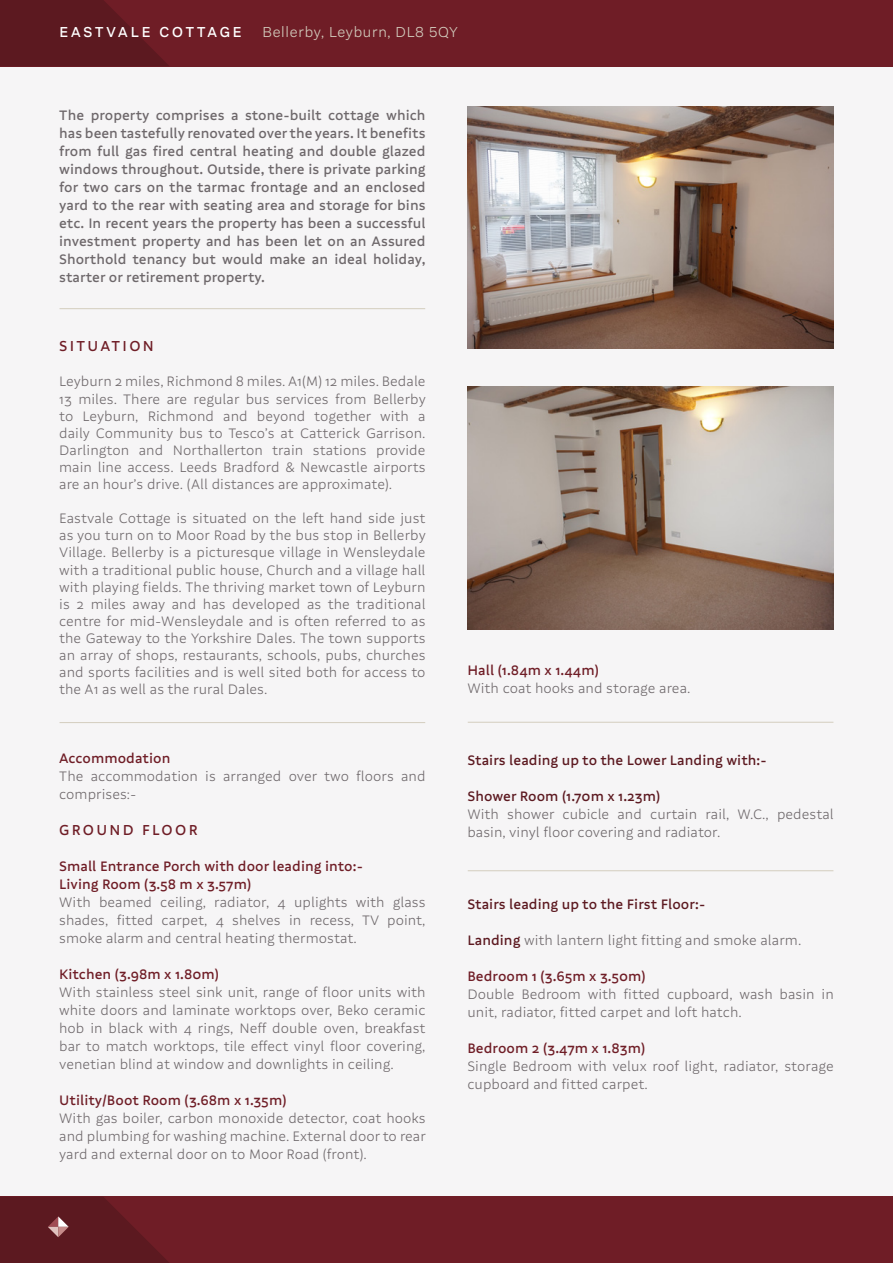
<style>
.page{position:relative;width:893px;height:1263px;background:#fff}
.page>*{position:absolute;margin:0;border:0;box-sizing:border-box;transform-origin:0 0}
.t1{font:300 15px "Aestetico";letter-spacing:.05em;color:#d3cdbe}
.t2{font:500 15px "Aestetico Formal";letter-spacing:.2em;color:#6f1d26}
.t3{font:500 15px "Aestetico";letter-spacing:.2em;color:#fff}
.t4{font:300 14.25px/17.1px "Aestetico Formal";letter-spacing:.05em;color:#6e686b;text-align:justify}
.t5{font:500 14.25px/18px "Aestetico Formal";letter-spacing:.05em;color:#6e686b;text-align:justify}
.t6{font:500 14.25px/18px "Aestetico Formal";letter-spacing:.05em;color:#6f1d26}
.t7{font:500 14.25px "Aestetico Formal";letter-spacing:.05em;color:#5c1920}
.s1{font-weight:500;color:#5c1920}
</style>
<div class="page">
<div style="left:0;top:66px;width:893px;height:1131px;background:#f6f5f6"></div>
<div style="left:0;top:1197px;width:893px;height:66px;background:#6f1d26"></div>
<div style="left:0;top:0;width:893px;height:66px;background:#6f1d26"></div>
<svg style="left:0;top:0;width:169px;height:66px"></svg>
<svg style="left:0;top:1197px;width:169px;height:66px"></svg>
<img style="left:468px;top:106px;width:365px;height:243px">
<img style="left:468px;top:387px;width:365px;height:242px">
<hr style="left:60px;top:308px;width:365px;height:1px;background:#d3cdbe">
<hr style="left:60px;top:722px;width:365px;height:1px;background:#d3cdbe">
<hr style="left:468px;top:722px;width:365px;height:1px;background:#d3cdbe">
<hr style="left:468px;top:870px;width:365px;height:1px;background:#d3cdbe">
<p class="t3" style="left:60px;top:24px;width:183px">EASTVALE COTTAGE</p>
<p class="t1" style="left:262px;top:24px;width:197px">Bellerby, Leyburn, DL8 5QY</p>
<p class="t5" style="left:60px;top:107px;width:367px">The property comprises a stone-built cottage which has been tastefully renovated over the years. It benefits from full gas fired central heating and double glazed windows throughout. Outside, there is private parking for two cars on the tarmac frontage and an enclosed yard to the rear with seating area and storage for bins etc. In recent years the property has been a successful investment property and has been let on an Assured Shorthold tenancy but would make an ideal holiday, starter or retirement property.</p>
<p class="t2" style="left:60px;top:338px;width:96px">SITUATION</p>
<p class="t4" style="left:60px;top:373px;width:367px">Leyburn 2 miles, Richmond 8 miles. A1(M) 12 miles. Bedale 13 miles. There are regular bus services from Bellerby to Leyburn, Richmond and beyond together with a daily Community bus to Tesco’s at Catterick Garrison.<br>Darlington and Northallerton train stations provide main line access. Leeds Bradford &amp; Newcastle airports are an hour’s drive. (All distances are approximate).</p>
<p class="t4" style="left:60px;top:510px;width:367px">Eastvale Cottage is situated on the left hand side just as you turn on to Moor Road by the bus stop in Bellerby Village. Bellerby is a picturesque village in Wensleydale with a traditional public house, Church and a village hall with playing fields. The thriving market town of Leyburn is 2 miles away and has developed as the traditional centre for mid-Wensleydale and is often referred to as the Gateway to the Yorkshire Dales. The town supports an array of shops, restaurants, schools, pubs, churches and sports facilities and is well sited both for access to the A1 as well as the rural Dales.</p>
<p class="t6" style="left:60px;top:750px;width:112px">Accommodation</p>
<p class="t4" style="left:60px;top:767px;width:367px;line-height:18px">The accommodation is arranged over two floors and comprises:-</p>
<p class="t2" style="left:60px;top:821px;width:139px">GROUND FLOOR</p>
<p class="t6" style="left:60px;top:858px;width:305px">Small Entrance Porch with door leading into:-<br>Living Room (3.58 m x 3.57m)</p>
<p class="t4" style="left:60px;top:893px;width:367px;line-height:18px">With beamed ceiling, radiator, 4 uplights with glass shades, fitted carpet, 4 shelves in recess, TV point, smoke alarm and central heating thermostat.</p>
<p class="t6" style="left:60px;top:966px;width:161px">Kitchen (3.98m x 1.80m)</p>
<p class="t4" style="left:60px;top:983px;width:367px;line-height:18px">With stainless steel sink unit, range of floor units with white doors and laminate worktops over, Beko ceramic hob in black with 4 rings, Neff double oven, breakfast bar to match worktops, tile effect vinyl floor covering, venetian blind at window and downlights in ceiling.</p>
<p class="t6" style="left:60px;top:1092px;width:228px">Utility/Boot Room (3.68m x 1.35m)</p>
<p class="t4" style="left:60px;top:1109px;width:368px;line-height:18px">With gas boiler, carbon monoxide detector, coat hooks and plumbing for washing machine. External door to rear yard and external door on to Moor Road (front).</p>
<p class="t6" style="left:468px;top:661px;width:132px">Hall (1.84m x 1.44m)</p>
<p class="t4" style="left:468px;top:679px;width:224px">With coat hooks and storage area.</p>
<p class="t7" style="left:468px;top:752px;width:300px">Stairs leading up to the Lower Landing with:-</p>
<p class="t7" style="left:468px;top:788px;width:194px">Shower Room (1.70m x 1.23m)</p>
<p class="t4" style="left:468px;top:805px;width:367px;line-height:18px">With shower cubicle and curtain rail, W.C., pedestal basin, vinyl floor covering and radiator.</p>
<p class="t7" style="left:468px;top:896px;width:239px">Stairs leading up to the First Floor:-</p>
<p class="t4" style="left:468px;top:931px;width:335px"><span class="s1">Landing</span> with lantern light fitting and smoke alarm.</p>
<p class="t6" style="left:468px;top:967px;width:179px">Bedroom 1 (3.65m x 3.50m)</p>
<p class="t4" style="left:468px;top:985px;width:367px;line-height:18px">Double Bedroom with fitted cupboard, wash basin in unit, radiator, fitted carpet and loft hatch.</p>
<p class="t6" style="left:468px;top:1039px;width:179px">Bedroom 2 (3.47m x 1.83m)</p>
<p class="t4" style="left:468px;top:1057px;width:367px;line-height:18px">Single Bedroom with velux roof light, radiator, storage cupboard and fitted carpet.</p>
</div>
